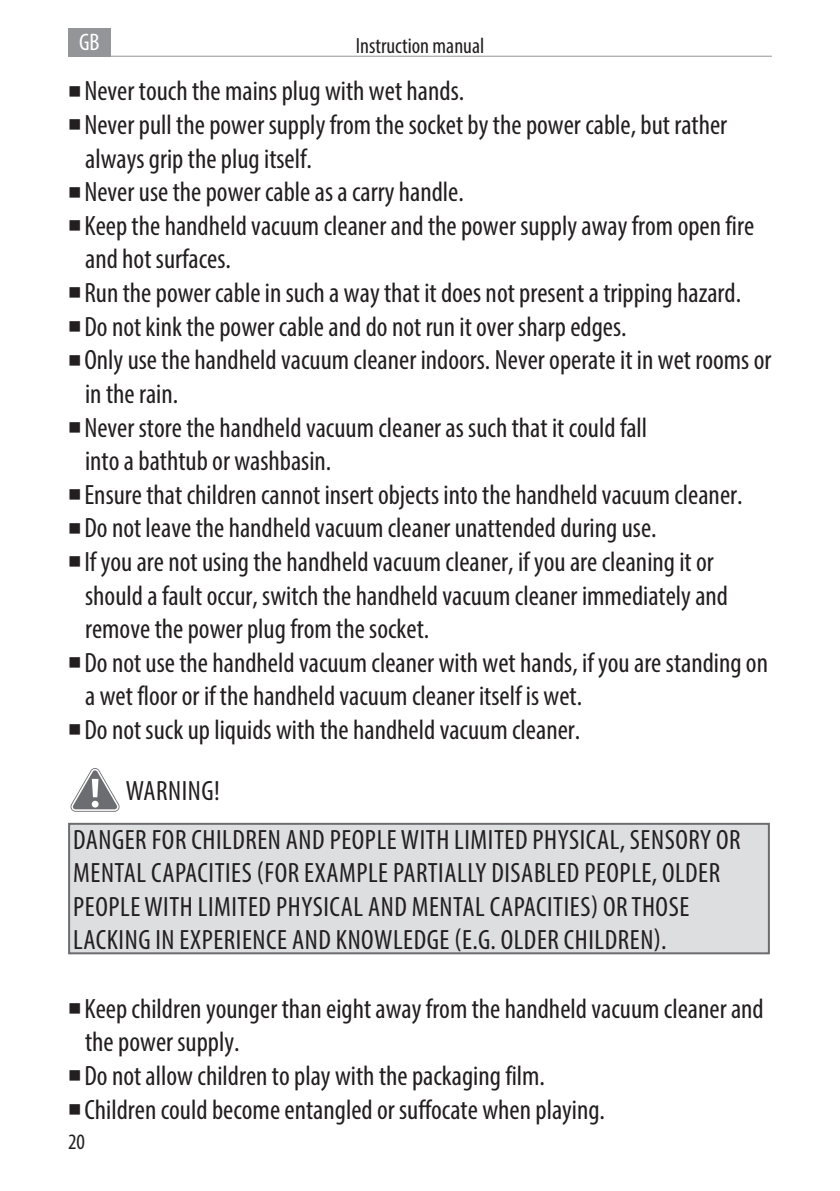
<style>
.page{position:relative;width:840px;height:1191px;background:#fff}
.page>*{position:absolute;margin:0;border:0;box-sizing:border-box;transform-origin:0 0}
.t1{font:condensed 28px/33.6px "Myriad Pro";color:#231f20}
.t2{font:condensed 28px/33.6px "Myriad Pro";letter-spacing:.02em;color:#231f20}
.t3{font:condensed 24px "Myriad Pro";color:#fff}
.t4{font:condensed 22px "Myriad Pro";color:#231f20}
</style>
<div class="page">
<div style="left:68px;top:28px;width:43px;height:29px;background:#939598"></div>
<hr style="left:68px;top:56px;width:703px;height:1px;background:#939598">
<svg style="left:73px;top:811px;width:44px;height:1px"></svg>
<svg style="left:70px;top:768px;width:50px;height:43px"></svg>
<div style="left:69px;top:824px;width:699px;height:129px;background:#dddee0"></div>
<div style="left:68px;top:823px;width:701px;height:131px;border:2px solid #6c6d70"></div>
<p class="t3" style="left:79px;top:28px;width:22px">GB</p>
<p class="t4" style="left:355px;top:32px;width:130px">Instruction manual</p>
<p class="t1" style="left:84px;top:74px;width:688px">Never touch the mains plug with wet hands.<br>Never pull the power supply from the socket by the power cable, but rather always grip the plug itself.<br>Never use the power cable as a carry handle.<br>Keep the handheld vacuum cleaner and the power supply away from open fire and hot surfaces.<br>Run the power cable in such a way that it does not present a tripping hazard.<br>Do not kink the power cable and do not run it over sharp edges.<br>Only use the handheld vacuum cleaner indoors. Never operate it in wet rooms or in the rain.<br>Never store the handheld vacuum cleaner as such that it could fall<br>into a bathtub or washbasin.<br>Ensure that children cannot insert objects into the handheld vacuum cleaner.<br>Do not leave the handheld vacuum cleaner unattended during use.<br>If you are not using the handheld vacuum cleaner, if you are cleaning it or should a fault occur, switch the handheld vacuum cleaner immediately and remove the power plug from the socket.<br>Do not use the handheld vacuum cleaner with wet hands, if you are standing on a wet floor or if the handheld vacuum cleaner itself is wet.<br>Do not suck up liquids with the handheld vacuum cleaner.</p>
<p class="t2" style="left:73px;top:765px;width:668px;line-height:49px;text-indent:52px">WARNING!<br>DANGER FOR CHILDREN AND PEOPLE WITH LIMITED PHYSICAL, SENSORY OR</p>
<p class="t2" style="left:73px;top:856px;width:648px">MENTAL CAPACITIES (FOR EXAMPLE PARTIALLY DISABLED PEOPLE, OLDER<br>PEOPLE WITH LIMITED PHYSICAL AND MENTAL CAPACITIES) OR THOSE<br>LACKING IN EXPERIENCE AND KNOWLEDGE (E.G. OLDER CHILDREN).</p>
<p class="t1" style="left:84px;top:991px;width:680px">Keep children younger than eight away from the handheld vacuum cleaner and the power supply.<br>Do not allow children to play with the packaging film.<br>Children could become entangled or suffocate when playing.</p>
<p class="t4" style="left:68px;top:1128px;width:18px">20</p>
</div>
